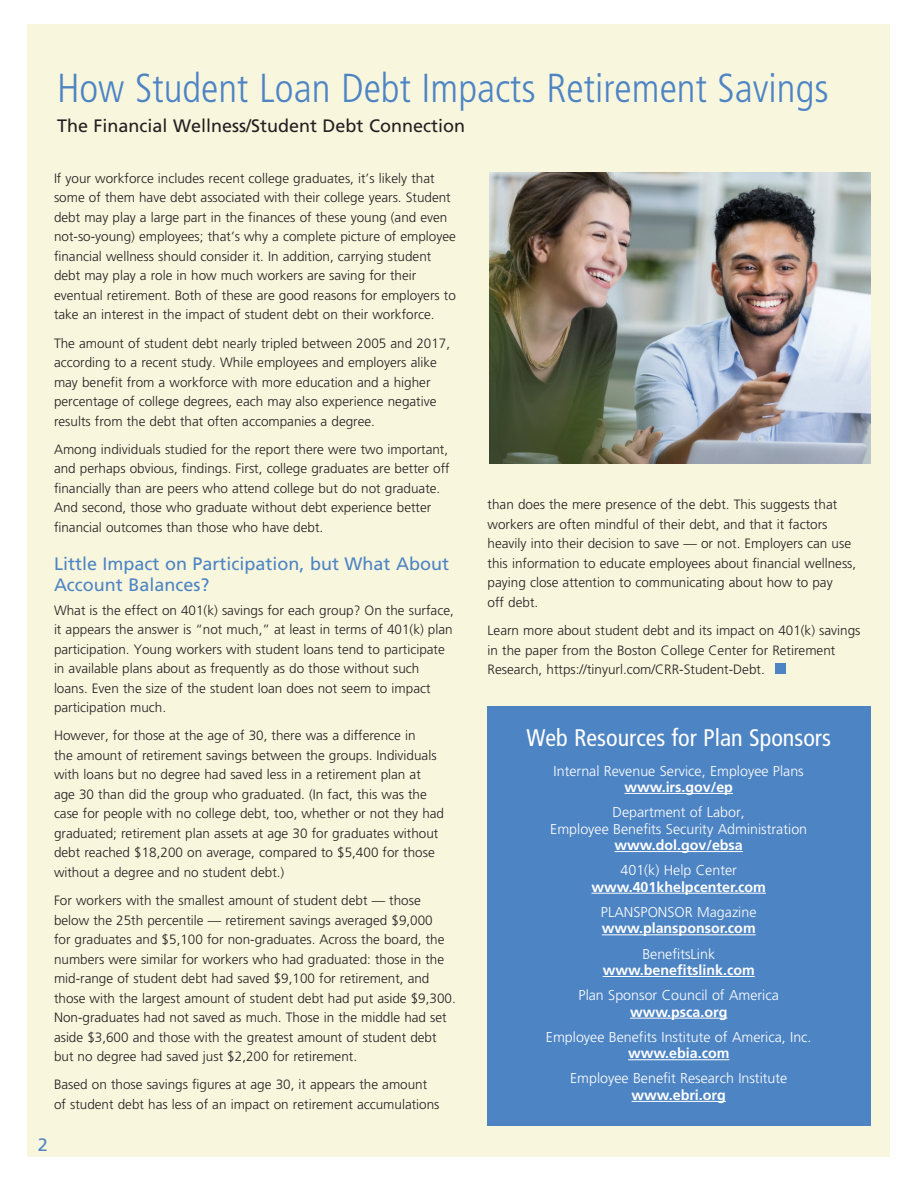
<style>
.page{position:relative;width:918px;height:1188px;background:#fff}
.page>*{position:absolute;margin:0;border:0;box-sizing:border-box;transform-origin:0 0}
.t1{font:300 condensed 40.5px "Frutiger LT Std";color:#4d84c4}
.t2{font:condensed 24px "Frutiger LT Std";color:#fff}
.story_subheads{font:18px/21px "Frutiger";color:#4d84c4}
.story_subtitle{font:18px "Frutiger";color:#231f20}
.t3{font:300 14.25px/16.5px "Frutiger";color:#fff;text-align:center}
.t4{font:700 14.25px/16.5px "Frutiger";color:#fff;text-align:center}
.Body_Copy{font:300 13.5px/19.5px "Frutiger";color:#231f20}
.s1{font-weight:700}
.s2{font-weight:300}
</style>
<div class="page">
<div style="left:28px;top:25px;width:862px;height:1132px;background:#f9f6de"></div>
<div style="left:775px;top:663px;width:10px;height:11px;background:#4d84c4"></div>
<div style="left:487px;top:706px;width:384px;height:419px;background:#4d84c4"></div>
<hr style="left:625px;top:793px;width:108px;height:1px;background:#fff">
<hr style="left:615px;top:851px;width:128px;height:1px;background:#fff">
<hr style="left:592px;top:893px;width:174px;height:1px;background:#fff">
<hr style="left:602px;top:934px;width:154px;height:1px;background:#fff">
<hr style="left:603px;top:976px;width:152px;height:1px;background:#fff">
<hr style="left:630px;top:1018px;width:97px;height:1px;background:#fff">
<hr style="left:628px;top:1059px;width:101px;height:1px;background:#fff">
<hr style="left:632px;top:1101px;width:94px;height:1px;background:#fff">
<img style="left:490px;top:172px;width:381px;height:291px">
<p class="t1" style="left:57px;top:65px;width:773px">How Student Loan Debt Impacts Retirement Savings</p>
<p class="story_subtitle" style="left:57px;top:115px;width:410px">The Financial Wellness/Student Debt Connection</p>
<p class="Body_Copy" style="left:54px;top:169px;width:403px">If your workforce includes recent college graduates, it’s likely that some of them have debt associated with their college years. Student debt may play a large part in the finances of these young (and even not-so-young) employees; that’s why a complete picture of employee financial wellness should consider it. In addition, carrying student debt may play a role in how much workers are saving for their eventual retirement. Both of these are good reasons for employers to take an interest in the impact of student debt on their workforce.</p>
<p class="Body_Copy" style="left:54px;top:333px;width:398px">The amount of student debt nearly tripled between 2005 and 2017, according to a recent study. While employees and employers alike may benefit from a workforce with more education and a higher percentage of college degrees, each may also experience negative results from the debt that often accompanies a degree.</p>
<p class="Body_Copy" style="left:54px;top:439px;width:397px">Among individuals studied for the report there were two important, and perhaps obvious, findings. First, college graduates are better off financially than are peers who attend college but do not graduate.<br>And second, those who graduate without debt experience better financial outcomes than those who have debt.</p>
<p class="story_subheads" style="left:54px;top:553px;width:397px">Little Impact on Participation, but What About<br>Account Balances?</p>
<p class="Body_Copy" style="left:54px;top:600px;width:401px">What is the effect on 401(k) savings for each group? On the surface, it appears the answer is “not much,” at least in terms of 401(k) plan participation. Young workers with student loans tend to participate in available plans about as frequently as do those without such loans. Even the size of the student loan does not seem to impact participation much.</p>
<p class="Body_Copy" style="left:54px;top:726px;width:392px">However, for those at the age of 30, there was a difference in<br>the amount of retirement savings between the groups. Individuals with loans but no degree had saved less in a retirement plan at age 30 than did the group who graduated. (In fact, this was the case for people with no college debt, too, whether or not they had graduated; retirement plan assets at age 30 for graduates without debt reached $18,200 on average, compared to $5,400 for those without a degree and no student debt.)</p>
<p class="Body_Copy" style="left:54px;top:891px;width:403px">For workers with the smallest amount of student debt — those below the 25th percentile — retirement savings averaged $9,000<br>for graduates and $5,100 for non-graduates. Across the board, the numbers were similar for workers who had graduated: those in the mid-range of student debt had saved $9,100 for retirement, and those with the largest amount of student debt had put aside $9,300.<br>Non-graduates had not saved as much. Those in the middle had set aside $3,600 and those with the greatest amount of student debt but no degree had saved just $2,200 for retirement.</p>
<p class="Body_Copy" style="left:54px;top:1075px;width:387px">Based on those savings figures at age 30, it appears the amount of student debt has less of an impact on retirement accumulations</p>
<p class="story_subheads" style="left:38px;top:1134px;width:12px">2</p>
<p class="Body_Copy" style="left:488px;top:495px;width:370px">than does the mere presence of the debt. This suggests that workers are often mindful of their debt, and that it factors heavily into their decision to save — or not. Employers can use this information to educate employees about financial wellness, paying close attention to communicating about how to pay<br>off debt.</p>
<p class="Body_Copy" style="left:488px;top:621px;width:374px">Learn more about student debt and its impact on 401(k) savings in the paper from the Boston College Center for Retirement<br>Research, https://tinyurl.com/CRR-Student-Debt.</p>
<p class="t2" style="left:527px;top:723px;width:306px">Web Resources for Plan Sponsors</p>
<p class="t3" style="left:554px;top:762px;width:252px">Internal Revenue Service, Employee Plans <span class="s1">www.irs.gov/ep</span></p>
<p class="t3" style="left:550px;top:804px;width:258px">Department of Labor,<br>Employee Benefits Security Administration <span class="s1">www.dol.gov/ebsa</span></p>
<p class="t4" style="left:592px;top:862px;width:176px"><span class="s2">401(k) Help Center </span>www.401khelpcenter.com</p>
<p class="t3" style="left:601px;top:904px;width:157px;text-align:left">PLANSPONSOR Magazine <span class="s1">www.plansponsor.com</span></p>
<p class="t4" style="left:603px;top:945px;width:154px"><span class="s2">BenefitsLink </span>www.benefitslink.com</p>
<p class="t3" style="left:579px;top:987px;width:202px">Plan Sponsor Council of America <span class="s1">www.psca.org</span></p>
<p class="t3" style="left:546px;top:1029px;width:267px">Employee Benefits Institute of America, Inc. <span class="s1">www.ebia.com</span></p>
<p class="t3" style="left:570px;top:1070px;width:219px">Employee Benefit Research Institute <span class="s1">www.ebri.org</span></p>
</div>
